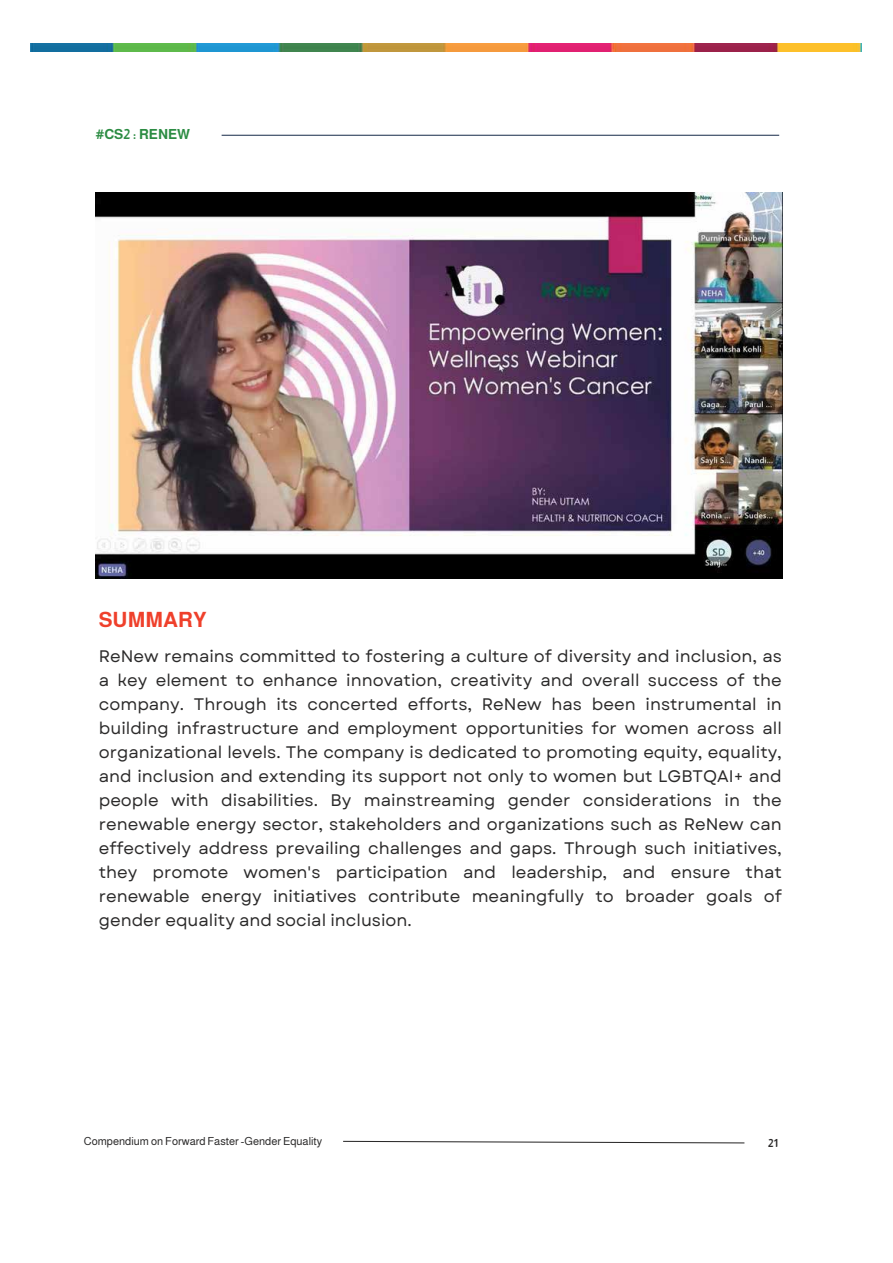
<style>
.page{position:relative;width:893px;height:1263px;background:#fff}
.page>*{position:absolute;margin:0;border:0;box-sizing:border-box;transform-origin:0 0}
.t1{font:700 21px "Almarai";color:#ef402b}
.t2{font:16.65px/24px "Garet";color:#2b2a2a;text-align:justify}
.t3{font:700 13.95px "Almarai";color:#2c8c43}
.t4{font:11.1px "Almarai";color:#2b2a2a}
.t5{font:700 11.1px "Almarai";color:#2b2a2a}
</style>
<div class="page">
<hr style="left:221px;top:135px;width:558px;height:1px;background:#1e314f">
<img style="left:31px;top:44px;width:830px;height:7px">
<img style="left:96px;top:192px;width:686px;height:386px">
<svg style="left:343px;top:1140px;width:402px;height:4px"></svg>
<p class="t3" style="left:96px;top:124px;width:96px">#CS2 : RENEW</p>
<p class="t1" style="left:99px;top:604px;width:109px">SUMMARY</p>
<p class="t2" style="left:99px;top:645px;width:684px">ReNew remains committed to fostering a culture of diversity and inclusion, as a key element to enhance innovation, creativity and overall success of the company. Through its concerted efforts, ReNew has been instrumental in building infrastructure and employment opportunities for women across all organizational levels. The company is dedicated to promoting equity, equality, and inclusion and extending its support not only to women but LGBTQAI+ and people with disabilities. By mainstreaming gender considerations in the renewable energy sector, stakeholders and organizations such as ReNew can effectively address prevailing challenges and gaps. Through such initiatives, they promote women's participation and leadership, and ensure that renewable energy initiatives contribute meaningfully to broader goals of gender equality and social inclusion.</p>
<p class="t4" style="left:84px;top:1133px;width:240px">Compendium on Forward Faster -Gender Equality</p>
<p class="t5" style="left:768px;top:1134px;width:11px">21</p>
</div>
